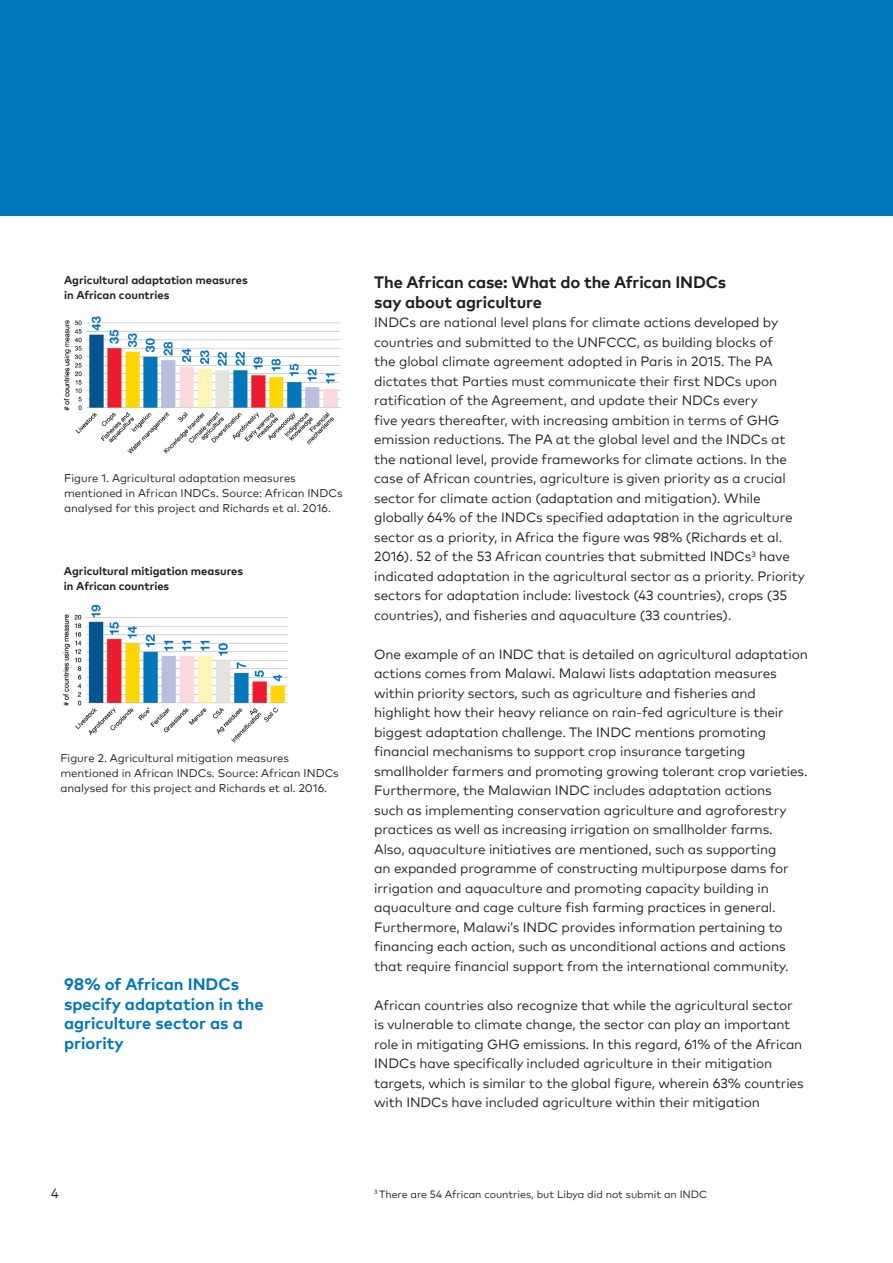
<style>
.page{position:relative;width:893px;height:1263px;background:#fff}
.page>*{position:absolute;margin:0;border:0;box-sizing:border-box;transform-origin:0 0}
.Bold___Punkt_12_16{font:700 16.5px/19.5px "Mark Pro";color:#07b}
.Bold___Punkt_12_16-2{font:700 16.5px "Mark Pro";letter-spacing:-.01em;color:#231f20}
.Regular___Punkt_9_13{font:13.5px/19.5px "Mark Pro";letter-spacing:-.01em;color:#231f20}
.Regular___Punkt_7_5{font:11.25px/15px "Mark Pro";color:#231f20}
.Bold___Punkt_7_5_10{font:700 11.25px "Mark Pro";color:#231f20}
.Regular___Punkt_7_5-2{font:10.5px "Mark Pro";color:#231f20}
</style>
<div class="page">
<div style="left:0;top:0;width:893px;height:216px;background:#07b"></div>
<img style="left:63px;top:316px;width:278px;height:138px">
<img style="left:63px;top:604px;width:225px;height:138px">
<p class="Bold___Punkt_7_5_10" style="left:64px;top:272px;width:185px">Agricultural adaptation measures</p>
<p class="Bold___Punkt_7_5_10" style="left:64px;top:287px;width:107px">in African countries</p>
<p class="Regular___Punkt_7_5" style="left:64px;top:470px;width:280px">Figure 1. Agricultural adaptation measures mentioned in African INDCs. Source: African INDCs analysed for this project and Richards et al. 2016.</p>
<p class="Bold___Punkt_7_5_10" style="left:64px;top:562px;width:181px">Agricultural mitigation measures</p>
<p class="Bold___Punkt_7_5_10" style="left:64px;top:577px;width:107px">in African countries</p>
<p class="Regular___Punkt_7_5" style="left:60px;top:750px;width:280px">Figure 2. Agricultural mitigation measures mentioned in African INDCs. Source: African INDCs analysed for this project and Richards et al. 2016.</p>
<p class="Bold___Punkt_12_16" style="left:64px;top:973px;width:201px">98% of African INDCs specify adaptation in the agriculture sector as a priority</p>
<p class="Regular___Punkt_9_13" style="left:51px;top:1182px;width:9px">4</p>
<p class="Bold___Punkt_12_16-2" style="left:374px;top:270px;width:354px">The African case: What do the African INDCs</p>
<p class="Bold___Punkt_12_16-2" style="left:374px;top:289px;width:169px">say about agriculture</p>
<p class="Regular___Punkt_9_13" style="left:374px;top:311px;width:432px">INDCs are national level plans for climate actions developed by countries and submitted to the UNFCCC, as building blocks of<br>the global climate agreement adopted in Paris in 2015. The PA dictates that Parties must communicate their first NDCs upon ratification of the Agreement, and update their NDCs every<br>five years thereafter, with increasing ambition in terms of GHG emission reductions. The PA at the global level and the INDCs at the national level, provide frameworks for climate actions. In the case of African countries, agriculture is given priority as a crucial sector for climate action (adaptation and mitigation). While globally 64% of the INDCs specified adaptation in the agriculture sector as a priority, in Africa the figure was 98% (Richards et al.<br>2016). 52 of the 53 African countries that submitted INDCs<sup>3</sup> have indicated adaptation in the agricultural sector as a priority. Priority sectors for adaptation include: livestock (43 countries), crops (35 countries), and fisheries and aquaculture (33 countries).</p>
<p class="Regular___Punkt_9_13" style="left:374px;top:643px;width:435px">One example of an INDC that is detailed on agricultural adaptation actions comes from Malawi. Malawi lists adaptation measures within priority sectors, such as agriculture and fisheries and highlight how their heavy reliance on rain-fed agriculture is their biggest adaptation challenge. The INDC mentions promoting financial mechanisms to support crop insurance targeting smallholder farmers and promoting growing tolerant crop varieties.<br>Furthermore, the Malawian INDC includes adaptation actions<br>such as implementing conservation agriculture and agroforestry practices as well as increasing irrigation on smallholder farms.<br>Also, aquaculture initiatives are mentioned, such as supporting<br>an expanded programme of constructing multipurpose dams for irrigation and aquaculture and promoting capacity building in aquaculture and cage culture fish farming practices in general.<br>Furthermore, Malawi’s INDC provides information pertaining to financing each action, such as unconditional actions and actions that require financial support from the international community.</p>
<p class="Regular___Punkt_9_13" style="left:374px;top:994px;width:431px">African countries also recognize that while the agricultural sector is vulnerable to climate change, the sector can play an important role in mitigating GHG emissions. In this regard, 61% of the African INDCs have specifically included agriculture in their mitigation targets, which is similar to the global figure, wherein 63% countries with INDCs have included agriculture within their mitigation</p>
<p class="Regular___Punkt_7_5-2" style="left:374px;top:1186px;width:335px"><sup>3</sup> There are 54 African countries, but Libya did not submit an INDC</p>
</div>
